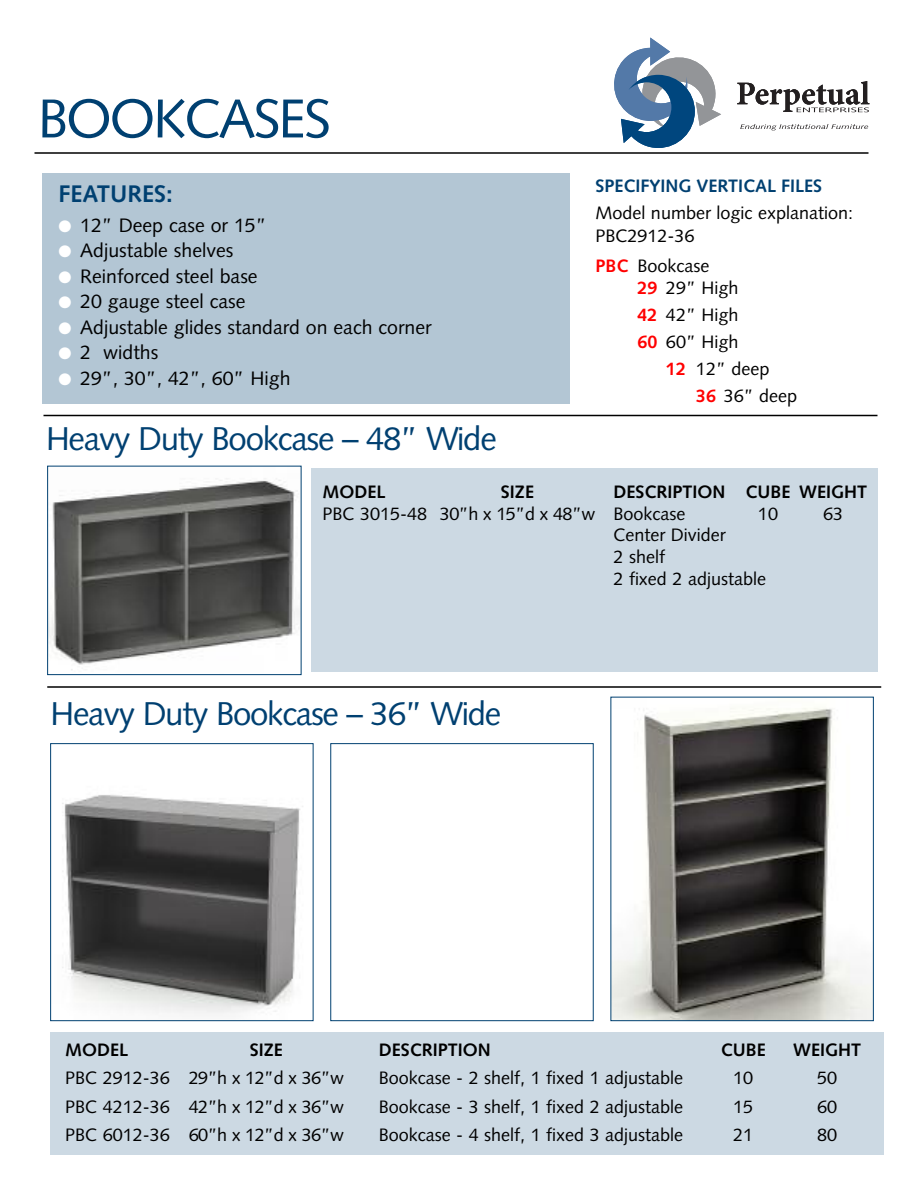
<style>
.page{position:relative;width:918px;height:1188px;background:#fff}
.page>*{position:absolute;margin:0;border:0;box-sizing:border-box;transform-origin:0 0}
.t1{font:54.75px "Syntax";letter-spacing:-.04em;color:#004071}
.t2{font:33px "Syntax";letter-spacing:-.04em;color:#004071}
.t3{font:700 24px "Syntax";color:#004071}
.t4{font:19.5px "Syntax";color:#000}
.t5{font:18px/22.5px "Syntax";color:#000}
.t6{font:700 18px "Syntax";color:#000}
.t7{font:700 18px "Syntax";color:#004071}
.s1{color:#fff}
.s2{font-weight:700;color:#f00}
</style>
<div class="page">
<svg style="left:740px;top:124px;width:128px;height:7px"></svg>
<svg style="left:614px;top:38px;width:107px;height:110px"></svg>
<svg style="left:737px;top:81px;width:132px;height:31px"></svg>
<hr style="left:34px;top:152px;width:834px;height:2px;background:#000">
<div style="left:42px;top:173px;width:527px;height:231px;background:#b3c6d4"></div>
<hr style="left:44px;top:415px;width:834px;height:1px;background:#000">
<hr style="left:47px;top:686px;width:834px;height:2px;background:#000">
<div style="left:50px;top:1032px;width:834px;height:123px;background:#ccd9e3"></div>
<img style="left:62px;top:795px;width:241px;height:219px">
<div style="left:50px;top:743px;width:264px;height:278px;border:1px solid #004071"></div>
<img style="left:49px;top:478px;width:251px;height:192px">
<div style="left:47px;top:466px;width:255px;height:209px;border:1px solid #004071"></div>
<div style="left:330px;top:743px;width:264px;height:278px;border:1px solid #004071"></div>
<img style="left:612px;top:708px;width:260px;height:311px">
<div style="left:610px;top:697px;width:264px;height:324px;border:1px solid #004071"></div>
<div style="left:311px;top:468px;width:567px;height:203px;background:#ccd9e3"></div>
<h1 class="t1" style="left:38px;top:96px;width:295px">BOOKCASES</h1>
<h3 class="t3" style="left:59px;top:184px;width:116px">FEATURES:</h3>
<p class="t4" style="left:59px;top:217px;width:210px"><span class="s1">●</span> 12” Deep case or 15”</p>
<p class="t4" style="left:59px;top:243px;width:177px"><span class="s1">●</span> Adjustable shelves</p>
<p class="t4" style="left:59px;top:268px;width:201px"><span class="s1">●</span> Reinforced steel base</p>
<p class="t4" style="left:59px;top:294px;width:188px"><span class="s1">●</span> 20 gauge steel case</p>
<p class="t4" style="left:59px;top:319px;width:375px"><span class="s1">●</span> Adjustable glides standard on each corner</p>
<p class="t4" style="left:59px;top:345px;width:101px"><span class="s1">●</span> 2 widths</p>
<p class="t4" style="left:59px;top:370px;width:234px"><span class="s1">●</span> 29”, 30”, 42”, 60” High</p>
<p class="t7" style="left:596px;top:178px;width:228px">SPECIFYING VERTICAL FILES</p>
<p class="t5" style="left:596px;top:203px;width:259px">Model number logic explanation:<br>PBC2912-36</p>
<p class="t5" style="left:637px;top:256px;width:103px;text-indent:-42px"><span class="s2">PBC</span> Bookcase<br><span class="s2">29</span> 29” High</p>
<p class="t5" style="left:637px;top:305px;width:103px"><span class="s2">42</span> 42” High</p>
<p class="t5" style="left:637px;top:332px;width:103px"><span class="s2">60</span> 60” High</p>
<p class="t5" style="left:666px;top:359px;width:105px"><span class="s2">12</span> 12” deep</p>
<p class="t5" style="left:696px;top:386px;width:103px"><span class="s2">36</span> 36” deep</p>
<h2 class="t2" style="left:46px;top:426px;width:452px">Heavy Duty Bookcase – 48” Wide</h2>
<p class="t6" style="left:322px;top:484px;width:64px">MODEL</p>
<p class="t6" style="left:501px;top:484px;width:35px">SIZE</p>
<p class="t6" style="left:614px;top:484px;width:255px">DESCRIPTION CUBE WEIGHT</p>
<p class="t5" style="left:322px;top:504px;width:365px">PBC 3015-48 30”h x 15”d x 48”w Bookcase</p>
<p class="t5" style="left:758px;top:504px;width:22px">10</p>
<p class="t5" style="left:823px;top:504px;width:22px">63</p>
<p class="t5" style="left:614px;top:526px;width:154px;line-height:21.6px">Center Divider<br>2 shelf<br>2 fixed 2 adjustable</p>
<h2 class="t2" style="left:51px;top:700px;width:452px">Heavy Duty Bookcase – 36” Wide</h2>
<p class="t6" style="left:65px;top:1042px;width:64px">MODEL</p>
<p class="t6" style="left:250px;top:1042px;width:35px">SIZE</p>
<p class="t6" style="left:379px;top:1042px;width:113px">DESCRIPTION</p>
<p class="t6" style="left:721px;top:1042px;width:46px">CUBE</p>
<p class="t6" style="left:793px;top:1042px;width:70px">WEIGHT</p>
<p class="t5" style="left:65px;top:1069px;width:281px">PBC 2912-36 29”h x 12”d x 36”w</p>
<p class="t5" style="left:379px;top:1069px;width:306px">Bookcase - 2 shelf, 1 fixed 1 adjustable</p>
<p class="t5" style="left:733px;top:1069px;width:22px">10</p>
<p class="t5" style="left:817px;top:1069px;width:22px">50</p>
<p class="t5" style="left:65px;top:1097px;width:281px">PBC 4212-36 42”h x 12”d x 36”w</p>
<p class="t5" style="left:379px;top:1097px;width:306px">Bookcase - 3 shelf, 1 fixed 2 adjustable</p>
<p class="t5" style="left:733px;top:1097px;width:22px">15</p>
<p class="t5" style="left:817px;top:1097px;width:22px">60</p>
<p class="t5" style="left:65px;top:1126px;width:281px">PBC 6012-36 60”h x 12”d x 36”w</p>
<p class="t5" style="left:379px;top:1126px;width:306px">Bookcase - 4 shelf, 1 fixed 3 adjustable</p>
<p class="t5" style="left:733px;top:1126px;width:22px">21</p>
<p class="t5" style="left:817px;top:1126px;width:22px">80</p>
</div>
